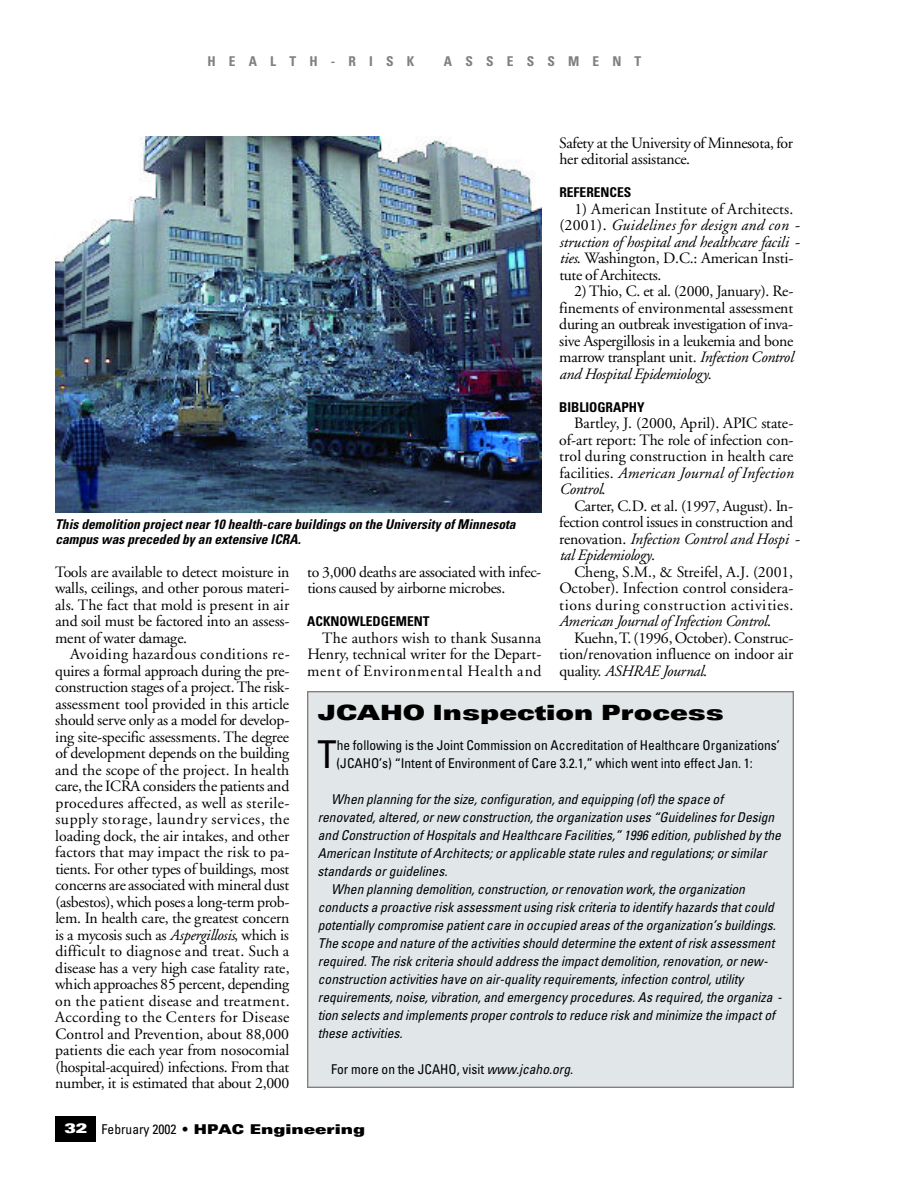
<style>
.page{position:relative;width:918px;height:1188px;background:#fff}
.page>*{position:absolute;margin:0;border:0;box-sizing:border-box;transform-origin:0 0}
.t1{font:condensed 38.4px "Univers";color:#000}
.t2{font:900 expanded 21px "Univers";color:#000}
.t3{font:15.75px/16.5px "Adobe Garamond";letter-spacing:-.025em;color:#000;text-align:justify}
.t4{font:15.75px/16.5px "Adobe Garamond";color:#000}
.t5{font:italic condensed 13.5px "Univers";color:#000}
.t6{font:condensed 13.5px/18px "Univers";color:#000}
.t7{font:italic 700 condensed 13.5px/15px "Univers";color:#000}
.t8{font:700 condensed 13.5px "Univers";color:#000}
.t9{font:900 expanded 13.5px "Univers";color:#000}
.t10{font:700 condensed 13.5px "Univers";color:#808080}
.s1{font-style:italic}
.s2{color:#fff}
.s3{font-weight:400;font-stretch:condensed}
</style>
<div class="page">
<div style="left:55px;top:1116px;width:41px;height:26px;background:#000"></div>
<img style="left:55px;top:136px;width:486px;height:376px">
<div style="left:307px;top:692px;width:486px;height:396px;background:#e1e7e9"></div>
<p class="t10" style="left:208px;top:56px;width:208px">H E A L T H - R I S K</p>
<p class="t10" style="left:444px;top:56px;width:199px">A S S E S S M E N T</p>
<p class="t3" style="left:559px;top:136px;width:235px">Safety at the Un i versity of Minnesota, for her editorial assistance.</p>
<p class="t8" style="left:559px;top:188px;width:74px">REFERENCES</p>
<p class="t4" style="left:559px;top:202px;width:242px;text-indent:15px">1) American Institute of Arc h i t e c t s . (2001). <span class="s1">Guidelines for design and con - s t ruction of hospital and healthcare facili - t i e s</span>. Washington, D.C.: American In s t i&shy;tute of Arc h i t e c t s .</p>
<p class="t3" style="left:559px;top:284px;width:236px;text-indent:15px">2) Thio, C. et al. (2000, Ja n u a ry). Re&shy;finements of environmental assessment during an outbreak investigation of inva&shy;s i ve Aspergillosis in a leukemia and bone m a r row transplant unit. <span class="s1">Infection Contro l and Hospital Ep i d e m i o l o gy</span>.</p>
<p class="t8" style="left:559px;top:402px;width:87px">BIBLIOGRAPHY</p>
<p class="t3" style="left:559px;top:416px;width:236px;text-indent:15px">Ba rt l e y, J. (2000, April). APIC state&shy;o f - a rt re p o rt: The role of infection con&shy;t rol during construction in health care facilities. <span class="s1">American Jo u rnal of In f e c t i o n C o n t ro l</span>.</p>
<p class="t3" style="left:559px;top:499px;width:241px;text-align:left;text-indent:15px">C a rt e r, C.D. et al. (1997, August). In&shy;fection control issues in construction and re n ovation. <span class="s1">Infection Control and Ho s p i - tal Ep i d e m i o l o gy</span>.</p>
<p class="t3" style="left:559px;top:565px;width:236px;text-indent:15px">Cheng, S.M., &amp; St reifel, A.J. (2001, October). Infection control considera&shy;tions during construction activities.<br><span class="s1">American Jo u rnal of Infection Contro l</span>.</p>
<p class="t3" style="left:559px;top:631px;width:236px;text-indent:15px">Kuehn, T. (1996, October). Constru c&shy;t i o n / re n ovation influence on indoor air q u a l i t y. <span class="s1">ASHRAE Jo u rn a l</span>.</p>
<p class="t7" style="left:55px;top:518px;width:462px">This demolition project near 10 health-care buildings on the University of Minnesota campus was preceded by an extensive ICRA.</p>
<p class="t3" style="left:55px;top:565px;width:236px">Tools are available to detect moisture in walls, ceilings, and other porous materi&shy;als. The fact that mold is present in air and soil must be factored into an assess&shy;ment of water damage.</p>
<p class="t3" style="left:55px;top:647px;width:236px;text-indent:15px">Avoiding hazardous conditions re&shy;q u i res a formal approach during the pre - c o n s t ruction stages of a project. The risk&shy;assessment tool provided in this art i c l e should serve only as a model for deve l o p&shy;ing site-specific assessments. The degre e of development depends on the building and the scope of the project. In health c a re, the ICRA considers the patients and p ro c e d u res affected, as well as sterile&shy;supply storage, laundry services, the loading dock, the air intakes, and other factors that may impact the risk to pa&shy;tients. For other types of buildings, most concerns are associated with mineral dust (asbestos), which poses a long-term pro b&shy;lem. In health care, the greatest concern is a mycosis such as <span class="s1">As p e r g i l l o s i s</span>, which is difficult to diagnose and treat. Such a disease has a ve ry high case fatality rate, which approaches 85 percent, depending on the patient disease and treatment.<br>Ac c o rding to the Centers for Di s e a s e C o n t rol and Pre vention, about 88,000 patients die each year from nosocomial ( h o s p i t a l - a c q u i red) infections. From that n u m b e r, it is estimated that about 2,000</p>
<p class="t3" style="left:307px;top:565px;width:236px">to 3,000 deaths are associated with infec&shy;tions caused by airborne micro b e s .</p>
<p class="t8" style="left:307px;top:617px;width:124px">ACKNOWLEDGEMENT</p>
<p class="t3" style="left:307px;top:631px;width:236px;text-indent:15px">The authors wish to thank Su s a n n a He n ry, technical writer for the De p a rt&shy;ment of En v i ronmental Health and</p>
<h2 class="t2" style="left:318px;top:705px;width:408px">JCAHO Inspection Process</h2>
<h1 class="t1" style="left:318px;top:741px;width:21px">T</h1>
<p class="t6" style="left:337px;top:738px;width:445px">he following is the Joint Commission on Accreditation of Healthcare Organizations’ (JCAHO’s) “Intent of Environment of Care 3.2.1,” which went into effect Jan. 1:</p>
<p class="t5" style="left:331px;top:795px;width:393px">When planning for the size, configuration, and equipping (of) the space of</p>
<p class="t5" style="left:318px;top:813px;width:458px">renovated, altered, or new construction, the organization uses “Guidelines for Design</p>
<p class="t5" style="left:318px;top:831px;width:465px">and Construction of Hospitals and Healthcare Facilities,” 1996 edition, published by the</p>
<p class="t5" style="left:318px;top:849px;width:450px">American Institute of Architects; or applicable state rules and regulations; or similar</p>
<p class="t5" style="left:318px;top:867px;width:131px">standards or guidelines.</p>
<p class="t5" style="left:331px;top:885px;width:415px">When planning demolition, construction, or renovation work, the organization</p>
<p class="t5" style="left:318px;top:903px;width:458px">conducts a proactive risk assessment using risk criteria to identify hazards that could</p>
<p class="t5" style="left:318px;top:921px;width:460px">potentially compromise patient care in occupied areas of the organization’s buildings.</p>
<p class="t5" style="left:318px;top:939px;width:458px">The scope and nature of the activities should determine the extent of risk assessment</p>
<p class="t5" style="left:318px;top:957px;width:450px">required. The risk criteria should address the impact demolition, renovation, or new-</p>
<p class="t5" style="left:318px;top:975px;width:427px">construction activities have on air-quality requirements, infection control, utility</p>
<p class="t5" style="left:318px;top:993px;width:465px">requirements, noise, vibration, and emergency procedures. As required, the organiza -</p>
<p class="t5" style="left:318px;top:1011px;width:459px">tion selects and implements proper controls to reduce risk and minimize the impact of</p>
<p class="t5" style="left:318px;top:1029px;width:86px">these activities.</p>
<p class="t6" style="left:331px;top:1062px;width:243px">For more on the JCAHO, visit <span class="s1">www.jcaho.org</span>.</p>
<p class="t9" style="left:64px;top:1124px;width:302px"><span class="s2">32</span> <span class="s3">February 2002</span> • HPAC Engineering</p>
</div>
